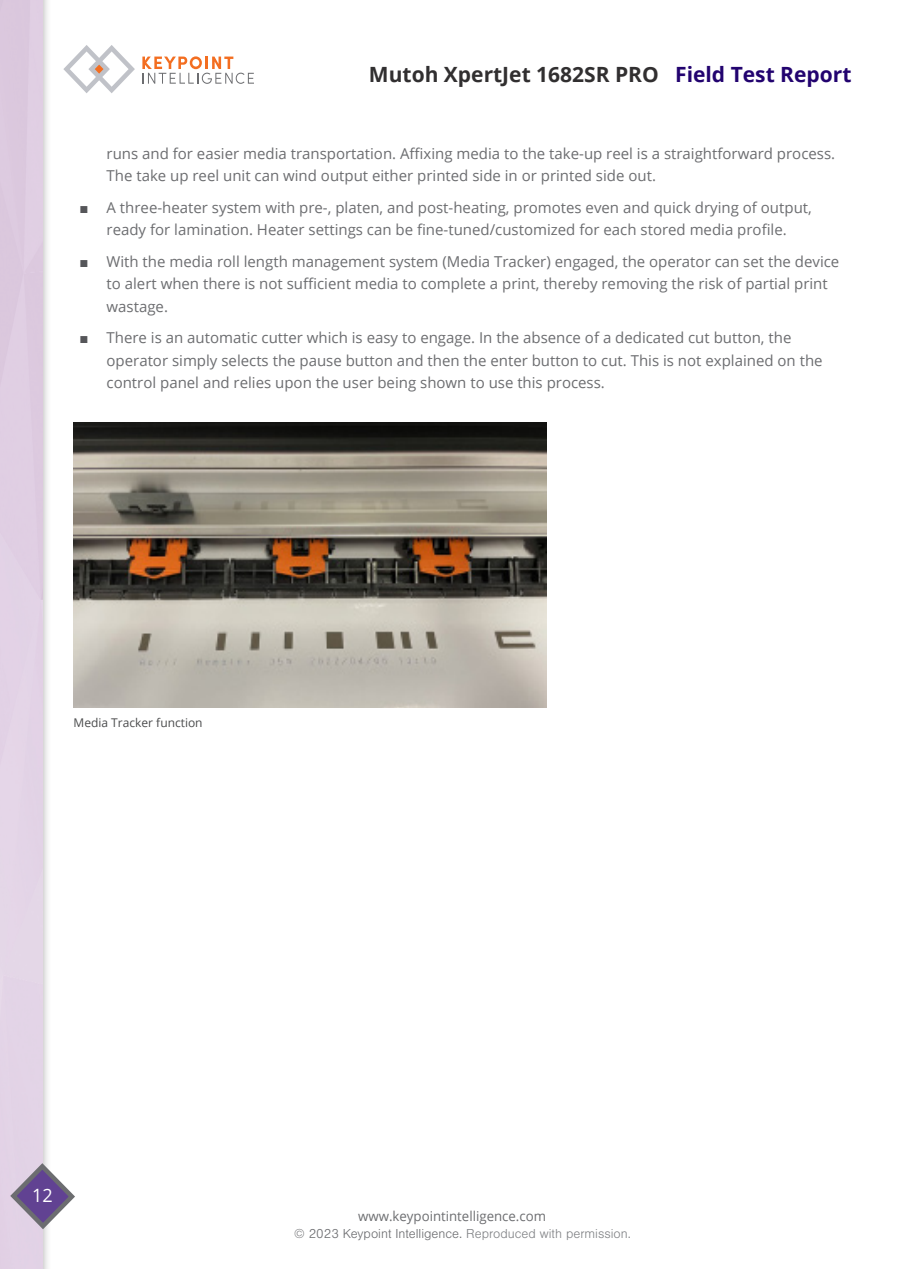
<style>
.page{position:relative;width:899px;height:1269px;background:#fff}
.page>*{position:absolute;margin:0;border:0;box-sizing:border-box;transform-origin:0 0}
.t1{font:700 21px "Open Sans";color:#312f30}
.t2{font:18.3px "Open Sans";color:#fff}
.t3{font:15px/22.5px "Open Sans";color:#6c6d70}
.t4{font:300 13.5px "Nimbus San";color:#6c6d70}
.t5{font:13.5px "Open Sans";color:#6c6d70}
.Image_Captions{font:12px "Open Sans";color:#4b4c4d}
.s1{color:#22036f}
.s2{font-family:"Arial";color:#555659}
.s3{color:#818386}
</style>
<div class="page">
<div style="left:0;top:0;width:51px;height:1269px;background:#231f20;opacity:.75"></div>
<img style="left:0;top:0;width:43px;height:1269px">
<svg style="left:63px;top:45px;width:72px;height:48px"></svg>
<svg style="left:142px;top:56px;width:112px;height:28px"></svg>
<svg style="left:7px;top:1160px;width:68px;height:72px"></svg>
<img style="left:74px;top:423px;width:472px;height:284px">
<h1 class="t1" style="left:369px;top:60px;width:484px">Mutoh XpertJet 1682SR PRO <span class="s1">Field Test Report</span></h1>
<p class="t3" style="left:107px;top:141px;width:730px">runs and for easier media transportation. Affixing media to the take-up reel is a straightforward process.<br>The take up reel unit can wind output either printed side in or printed side out.</p>
<p class="t3" style="left:80px;top:195px;width:734px;text-align:center"><span class="s2">■</span> A three-heater system with pre-, platen, and post-heating, promotes even and quick drying of output, ready for lamination. Heater settings can be fine-tuned/customized for each stored media profile.</p>
<p class="t3" style="left:107px;top:249px;width:734px;text-indent:-27px"><span class="s2">■</span> With the media roll length management system (Media Tracker) engaged, the operator can set the device to alert when there is not sufficient media to complete a print, thereby removing the risk of partial print wastage.</p>
<p class="t3" style="left:107px;top:326px;width:718px;text-indent:-27px"><span class="s2">■</span> There is an automatic cutter which is easy to engage. In the absence of a dedicated cut button, the operator simply selects the pause button and then the enter button to cut. This is not explained on the control panel and relies upon the user being shown to use this process.</p>
<p class="Image_Captions" style="left:74px;top:714px;width:131px">Media Tracker function</p>
<p class="t2" style="left:32px;top:1183px;width:22px">12</p>
<p class="t5" style="left:358px;top:1207px;width:189px">www.keypointintelligence.com</p>
<p class="t4" style="left:294px;top:1227px;width:338px">© 2023 Keypoint Intelligence. <span class="s3">Reproduced with permission.</span></p>
</div>
